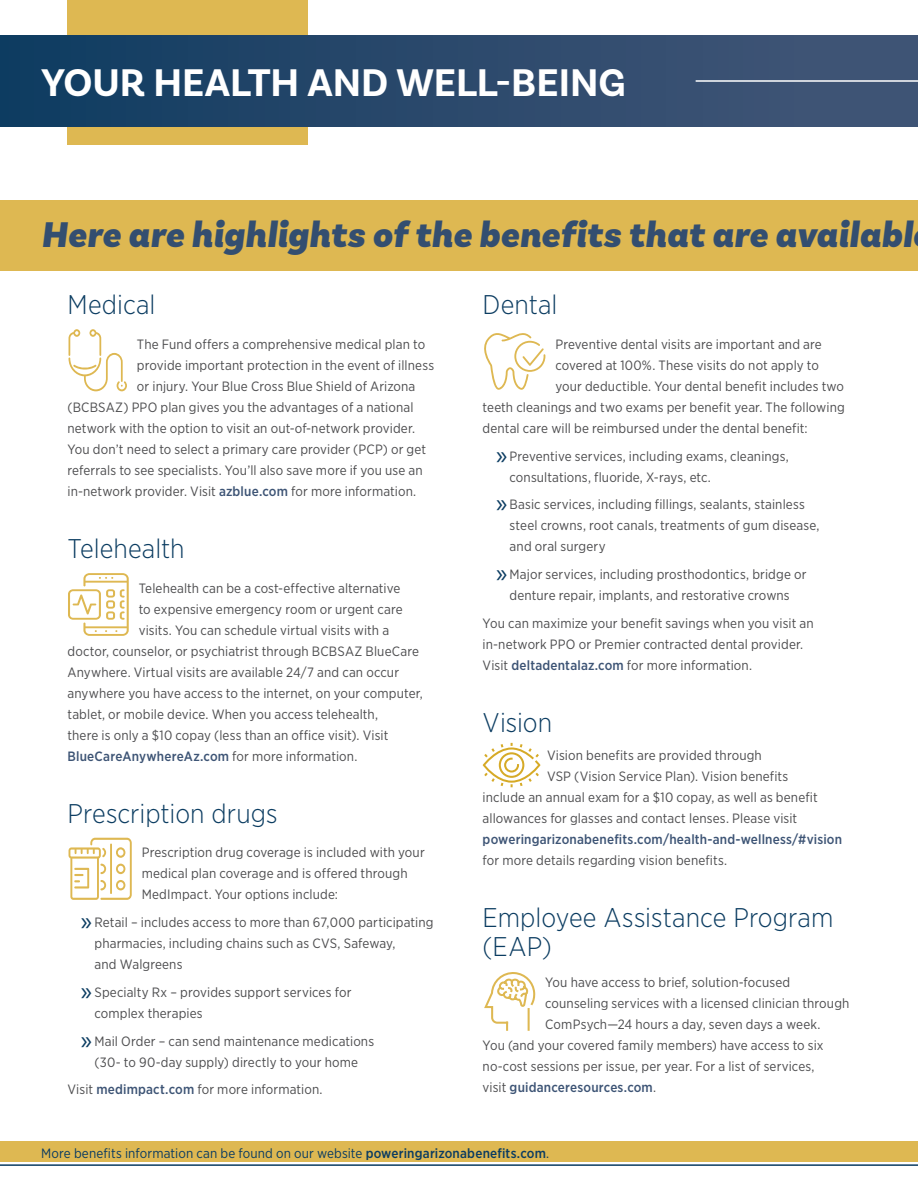
<style>
.page{position:relative;width:918px;height:1188px;background:#fff}
.page>*{position:absolute;margin:0;border:0;box-sizing:border-box;transform-origin:0 0}
.t1{font:700 40.5px "Basic Sans";letter-spacing:-.005em;color:#fff}
.t2{font:italic 900 37.5px "Basic Sans";letter-spacing:.01em;color:#334e70}
.t3{font:300 27px/28.5px "Gotham Narrow";color:#0b3c61}
.t4{font:13.5px/21px "Gotham Narrow";letter-spacing:.01em;color:#4d4d4f}
.t5{font:500 13.5px "Gotham Narrow";letter-spacing:.015em;color:#3d5475}
.t6{font:13.5px "Gotham Narrow";letter-spacing:.01em;color:#0b3c61}
.s1{font-weight:500;color:#3d5475}
.s2{font-weight:400;color:#4d4d4f}
.s3{font-family:"Myriad Pro";font-size:27px;color:#0b3c61}
.s4{font-weight:500}
</style>
<div class="page">
<div style="left:68px;top:0;width:240px;height:145px;background:#deb852"></div>
<div style="left:0;top:35px;width:918px;height:92px;background:linear-gradient(to right,#103c61,#445677)"></div>
<div style="left:0;top:1142px;width:918px;height:20px;background:#deb852"></div>
<hr style="left:696px;top:80px;width:222px;height:2px;background:#fff">
<hr style="left:0;top:1164px;width:918px;height:2px;background:#0b3c61">
<svg style="left:69px;top:329px;width:58px;height:62px"></svg>
<svg style="left:68px;top:573px;width:61px;height:63px"></svg>
<svg style="left:69px;top:838px;width:63px;height:62px"></svg>
<svg style="left:484px;top:333px;width:61px;height:57px"></svg>
<svg style="left:484px;top:972px;width:51px;height:59px"></svg>
<div style="left:0;top:200px;width:918px;height:70px;background:#deb852"></div>
<svg style="left:482px;top:742px;width:59px;height:46px"></svg>
<h1 class="t1" style="left:41px;top:58px;width:586px">YOUR HEALTH AND WELL-BEING</h1>
<h2 class="t2" style="left:41px;top:212px;width:872px">Here are highlights of the benefits that are availabl</h2>
<h3 class="t3" style="left:68px;top:290px;width:89px">Medical</h3>
<p class="t4" style="left:137px;top:333px;width:290px">The Fund offers a comprehensive medical plan to</p>
<p class="t4" style="left:137px;top:354px;width:299px">provide important protection in the event of illness</p>
<p class="t4" style="left:137px;top:375px;width:280px">or injury. Your Blue Cross Blue Shield of Arizona</p>
<p class="t4" style="left:67px;top:396px;width:348px">(BCBSAZ) PPO plan gives you the advantages of a national</p>
<p class="t4" style="left:67px;top:417px;width:349px">network with the option to visit an out-of-network provider.</p>
<p class="t4" style="left:67px;top:438px;width:360px">You don’t need to select a primary care provider (PCP) or get</p>
<p class="t4" style="left:67px;top:459px;width:357px">referrals to see specialists. You’ll also save more if you use an</p>
<p class="t4" style="left:67px;top:480px;width:350px">in-network provider. Visit <span class="s1">azblue.com</span> for more information.</p>
<h3 class="t3" style="left:68px;top:534px;width:119px">Telehealth</h3>
<p class="t4" style="left:139px;top:577px;width:263px">Telehealth can be a cost-effective alternative</p>
<p class="t4" style="left:139px;top:598px;width:266px">to expensive emergency room or urgent care</p>
<p class="t4" style="left:139px;top:619px;width:252px">visits. You can schedule virtual visits with a</p>
<p class="t4" style="left:67px;top:640px;width:353px">doctor, counselor, or psychiatrist through BCBSAZ BlueCare</p>
<p class="t4" style="left:67px;top:661px;width:333px">Anywhere. Virtual visits are available 24/7 and can occur</p>
<p class="t4" style="left:67px;top:682px;width:357px">anywhere you have access to the internet, on your computer,</p>
<p class="t4" style="left:67px;top:703px;width:312px">tablet, or mobile device. When you access telehealth,</p>
<p class="t4" style="left:67px;top:724px;width:322px">there is only a $10 copay (less than an office visit). Visit</p>
<p class="t5" style="left:67px;top:747px;width:291px">BlueCareAnywhereAz.com <span class="s2">for more information.</span></p>
<h3 class="t3" style="left:68px;top:798px;width:212px">Prescription drugs</h3>
<p class="t4" style="left:142px;top:842px;width:285px">Prescription drug coverage is included with your medical plan coverage and is offered through<br>MedImpact. Your options include:</p>
<p class="t4" style="left:94px;top:912px;width:341px;text-indent:-14px"><span class="s3">»</span> Retail – includes access to more than 67,000 participating pharmacies, including chains such as CVS, Safeway,<br>and Walgreens</p>
<p class="t4" style="left:94px;top:981px;width:258px;text-indent:-14px"><span class="s3">»</span> Specialty Rx – provides support services for complex therapies</p>
<p class="t4" style="left:81px;top:1030px;width:295px;text-align:center"><span class="s3">»</span> Mail Order – can send maintenance medications (30- to 90-day supply) directly to your home</p>
<p class="t4" style="left:68px;top:1079px;width:257px">Visit <span class="s1">medimpact.com</span> for more information.</p>
<h3 class="t3" style="left:483px;top:290px;width:76px">Dental</h3>
<p class="t4" style="left:555px;top:333px;width:268px">Preventive dental visits are important and are</p>
<p class="t4" style="left:555px;top:354px;width:265px">covered at 100%. These visits do not apply to</p>
<p class="t4" style="left:555px;top:375px;width:290px">your deductible. Your dental benefit includes two</p>
<p class="t4" style="left:483px;top:396px;width:364px">teeth cleanings and two exams per benefit year. The following</p>
<p class="t4" style="left:483px;top:417px;width:327px">dental care will be reimbursed under the dental benefit:</p>
<p class="t4" style="left:510px;top:445px;width:281px;text-indent:-14px"><span class="s3">»</span> Preventive services, including exams, cleanings, consultations, fluoride, X-rays, etc.</p>
<p class="t4" style="left:510px;top:494px;width:311px;text-indent:-14px"><span class="s3">»</span> Basic services, including fillings, sealants, stainless steel crowns, root canals, treatments of gum disease, and oral surgery</p>
<p class="t4" style="left:496px;top:564px;width:312px;text-align:center"><span class="s3">»</span> Major services, including prosthodontics, bridge or denture repair, implants, and restorative crowns</p>
<p class="t4" style="left:483px;top:612px;width:333px">You can maximize your benefit savings when you visit an in-network PPO or Premier contracted dental provider.<br>Visit <span class="s1">deltadentalaz.com</span> for more information.</p>
<h3 class="t3" style="left:483px;top:708px;width:71px">Vision</h3>
<p class="t4" style="left:547px;top:744px;width:216px">Vision benefits are provided through</p>
<p class="t4" style="left:547px;top:765px;width:243px">VSP (Vision Service Plan). Vision benefits</p>
<p class="t4" style="left:483px;top:786px;width:337px">include an annual exam for a $10 copay, as well as benefit</p>
<p class="t4" style="left:483px;top:807px;width:316px">allowances for glasses and contact lenses. Please visit</p>
<p class="t5" style="left:483px;top:831px;width:361px">poweringarizonabenefits.com/health-and-wellness/#vision</p>
<p class="t4" style="left:483px;top:849px;width:246px">for more details regarding vision benefits.</p>
<h3 class="t3" style="left:483px;top:903px;width:352px">Employee Assistance Program (EAP)</h3>
<p class="t4" style="left:545px;top:971px;width:247px">You have access to brief, solution-focused</p>
<p class="t4" style="left:545px;top:992px;width:306px">counseling services with a licensed clinician through</p>
<p class="t4" style="left:545px;top:1013px;width:277px">ComPsych—24 hours a day, seven days a week.</p>
<p class="t4" style="left:483px;top:1034px;width:343px">You (and your covered family members) have access to six</p>
<p class="t4" style="left:483px;top:1055px;width:333px">no-cost sessions per issue, per year. For a list of services,</p>
<p class="t5" style="left:483px;top:1078px;width:175px"><span class="s2">visit</span> guidanceresources.com<span class="s2">.</span></p>
<p class="t6" style="left:41px;top:1145px;width:509px">More benefits information can be found on our website <span class="s4">poweringarizonabenefits.com</span>.</p>
</div>
